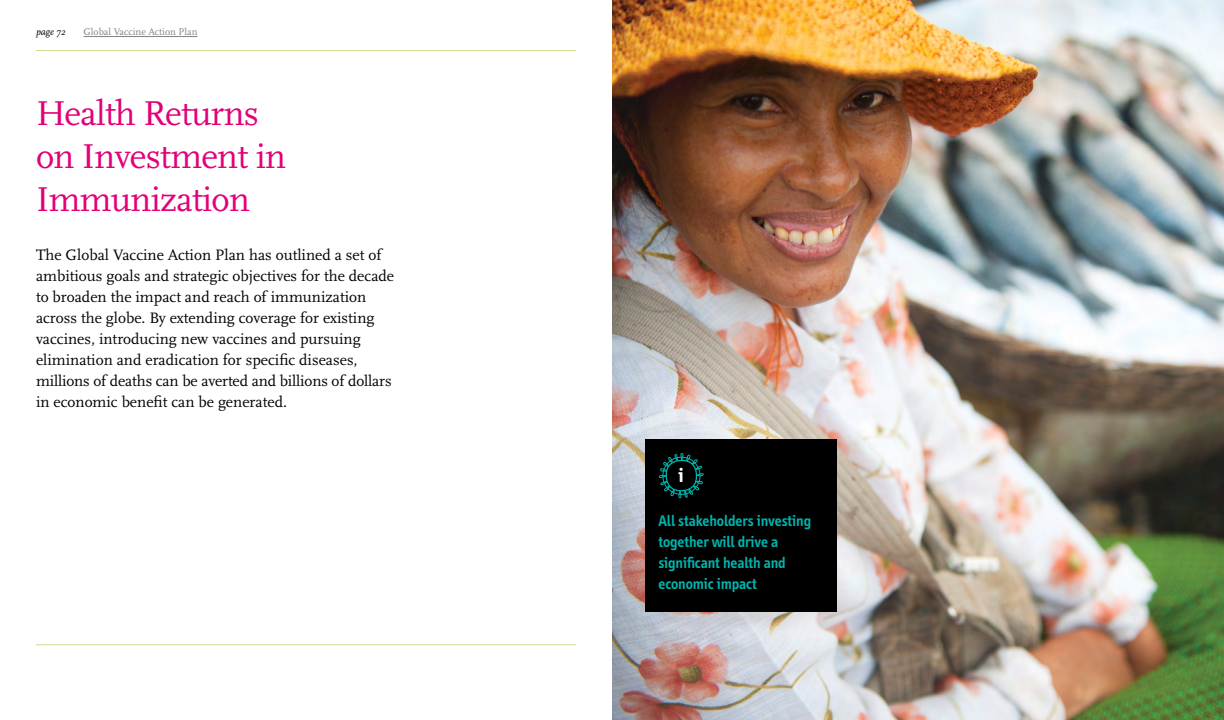
<style>
.page{position:relative;width:1224px;height:720px;background:#fff}
.page>*{position:absolute;margin:0;border:0;box-sizing:border-box;transform-origin:0 0}
.t1{font:36px/43px "Scala";letter-spacing:-.02em;color:#e20177}
.t2{font:700 20.2px "Info";color:#fff}
.t3{font:15.8px/21px "Scala";color:#000}
.t4{font:600 15.8px/21px "Info";color:#00b5ad}
.t5{font:10px "Scala";color:#808285}
.t6{font:italic 10px "Scala";color:#000}
</style>
<div class="page">
<hr style="left:36px;top:50px;width:540px;height:1px;background:#d4db91">
<hr style="left:36px;top:644px;width:540px;height:1px;background:#d4db91">
<hr style="left:84px;top:36px;width:113px;height:1px;background:#808285">
<img style="left:612px;top:0;width:612px;height:720px">
<div style="left:645px;top:440px;width:192px;height:172px;background:#000"></div>
<svg style="left:659px;top:453px;width:45px;height:46px"></svg>
<div style="left:666px;top:460px;width:30px;height:31px;background:#000;border-radius:14px"></div>
<div style="left:666px;top:460px;width:31px;height:31px;border:1px solid #00b5ad;border-radius:14px"></div>
<p class="t6" style="left:36px;top:26px;width:31px">page 72</p>
<p class="t5" style="left:84px;top:26px;width:115px">Global Vaccine Action Plan</p>
<h1 class="t1" style="left:36px;top:92px;width:252px">Health Returns on Investment in<br>Immunization</h1>
<p class="t3" style="left:36px;top:245px;width:360px">The Global Vaccine Action Plan has outlined a set of ambitious goals and strategic objectives for the decade to broaden the impact and reach of immunization across the globe. By extending coverage for existing vaccines, introducing new vaccines and pursuing elimination and eradication for specific diseases, millions of deaths can be averted and billions of dollars in economic benefit can be generated.</p>
<p class="t2" style="left:679px;top:464px;width:7px">i</p>
<p class="t4" style="left:658px;top:511px;width:154px">All stakeholders investing together will drive a significant health and economic impact</p>
</div>
